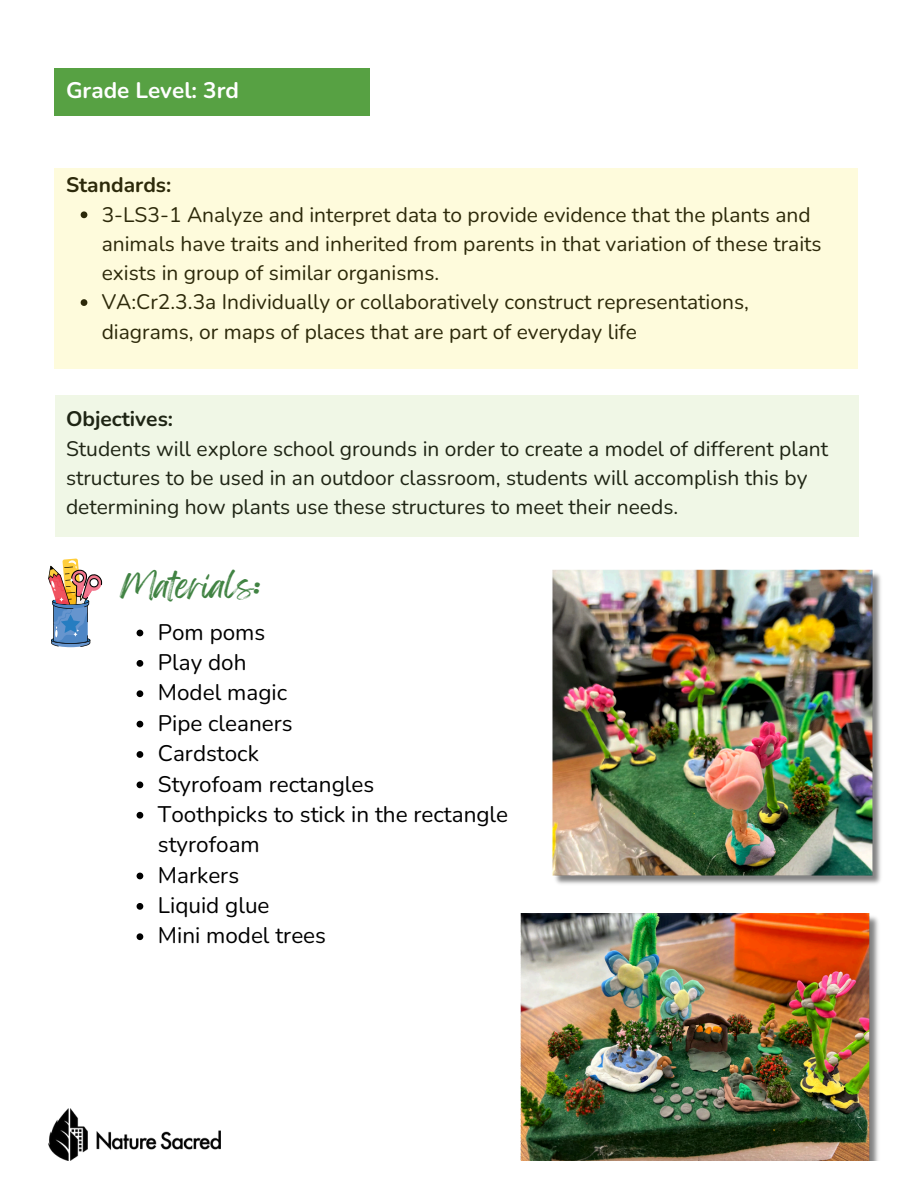
<style>
.page{position:relative;width:918px;height:1188px;background:#fff}
.page>*{position:absolute;margin:0;border:0;box-sizing:border-box;transform-origin:0 0}
.t1{font:30px "Feeling Passionate";color:#418343}
.t2{font:22.5px/30.3px "Nunito";color:#000}
.t3{font:700 22.5px "Nunito";color:#fff}
.t4{font:21px/29.2px "Nunito";color:#000}
.t5{font:700 21px "Nunito";color:#000}
</style>
<div class="page">
<div style="left:55px;top:68px;width:315px;height:47px;background:#57a143"></div>
<img style="left:552px;top:569px;width:329px;height:315px">
<img style="left:520px;top:914px;width:359px;height:246px">
<div style="left:55px;top:168px;width:803px;height:201px;background:#fefbdc"></div>
<div style="left:55px;top:395px;width:803px;height:142px;background:#f0f7e6"></div>
<svg style="left:137px;top:630px;width:6px;height:6px"></svg>
<svg style="left:137px;top:660px;width:6px;height:7px"></svg>
<svg style="left:137px;top:690px;width:6px;height:7px"></svg>
<svg style="left:137px;top:721px;width:6px;height:6px"></svg>
<svg style="left:137px;top:751px;width:6px;height:7px"></svg>
<svg style="left:137px;top:781px;width:6px;height:7px"></svg>
<svg style="left:137px;top:812px;width:6px;height:7px"></svg>
<svg style="left:137px;top:873px;width:6px;height:6px"></svg>
<svg style="left:137px;top:903px;width:6px;height:7px"></svg>
<svg style="left:137px;top:933px;width:6px;height:7px"></svg>
<svg style="left:48px;top:558px;width:54px;height:89px"></svg>
<img style="left:48px;top:1109px;width:172px;height:51px">
<h1 class="t3" style="left:66px;top:75px;width:174px">Grade Level: 3rd</h1>
<h2 class="t5" style="left:66px;top:171px;width:107px">Standards:</h2>
<h2 class="t4" style="left:102px;top:200px;width:722px">3-LS3-1 Analyze and interpret data to provide evidence that the plants and animals have traits and inherited from parents in that variation of these traits exists in group of similar organisms.</h2>
<p class="t4" style="left:102px;top:288px;width:649px">VA:Cr2.3.3a Individually or collaboratively construct representations, diagrams, or maps of places that are part of everyday life</p>
<p class="t5" style="left:66px;top:405px;width:109px">Objectives:</p>
<p class="t4" style="left:66px;top:434px;width:764px">Students will explore school grounds in order to create a model of different plant structures to be used in an outdoor classroom, students will accomplish this by determining how plants use these structures to meet their needs.</p>
<p class="t1" style="left:120px;top:561px;width:142px">Materials:</p>
<p class="t2" style="left:158px;top:617px;width:109px">Pom poms</p>
<p class="t2" style="left:158px;top:648px;width:90px">Play doh</p>
<p class="t2" style="left:158px;top:678px;width:131px">Model magic</p>
<p class="t2" style="left:158px;top:708px;width:136px">Pipe cleaners</p>
<p class="t2" style="left:158px;top:739px;width:103px">Cardstock</p>
<p class="t2" style="left:158px;top:769px;width:218px">Styrofoam rectangles</p>
<p class="t2" style="left:158px;top:799px;width:352px">Toothpicks to stick in the rectangle styrofoam</p>
<p class="t2" style="left:158px;top:860px;width:83px">Markers</p>
<p class="t2" style="left:158px;top:891px;width:113px">Liquid glue</p>
<p class="t2" style="left:158px;top:921px;width:170px">Mini model trees</p>
</div>
